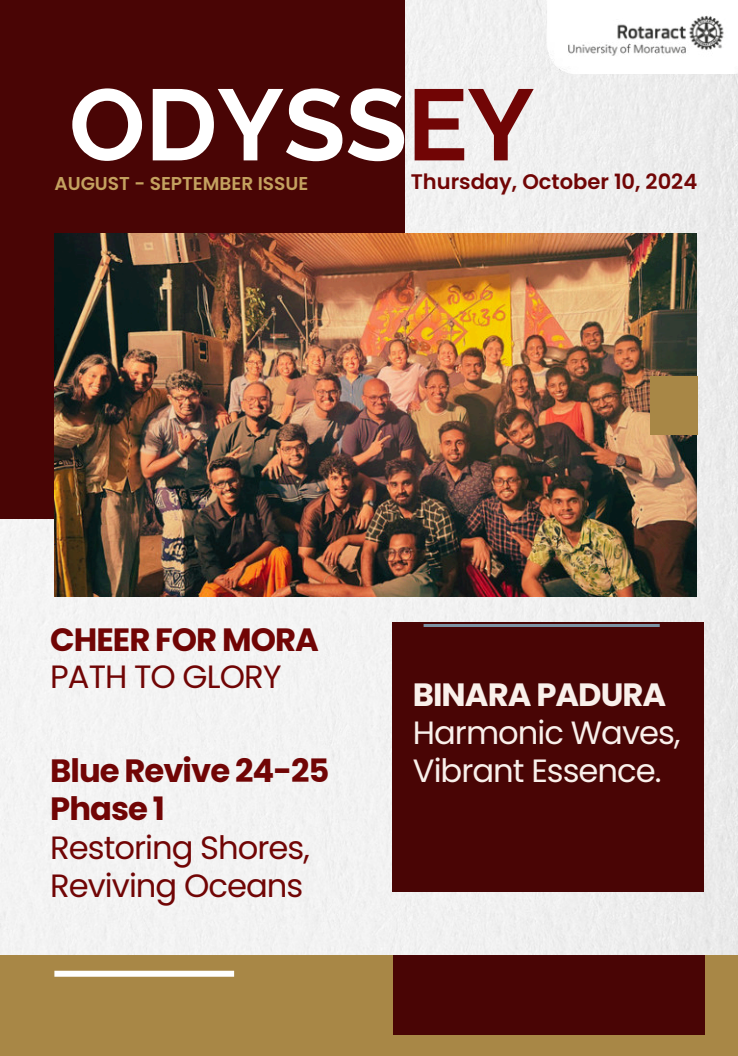
<style>
.page{position:relative;width:738px;height:1056px;background:#fff}
.page>*{position:absolute;margin:0;border:0;box-sizing:border-box;transform-origin:0 0}
.t1{font:700 100.8px "Raleway";color:#fff}
.t2{font:32.4px/38px "Poppins";letter-spacing:-.03em;color:#710505}
.t3{font:700 32.4px/38px "Poppins";letter-spacing:-.03em;color:#710505}
.t4{font:32.4px/38px "Poppins";letter-spacing:-.03em;color:#f9f0eb}
.t5{font:700 32.4px "Poppins";letter-spacing:-.03em;color:#f9f0eb}
.t6{font:600 21.2px "Poppins";color:#710505}
.t7{font:600 18.4px "Poppins";color:#c4a15f}
.s1{color:#710505}
</style>
<div class="page">
<img style="left:0;top:0;width:738px;height:955px">
<div style="left:0;top:0;width:404px;height:519px;background:#490505"></div>
<img style="left:55px;top:233px;width:642px;height:363px">
<div style="left:392px;top:622px;width:312px;height:269px;background:#490505"></div>
<div style="left:650px;top:376px;width:47px;height:59px;background:#a88746"></div>
<hr style="left:424px;top:624px;width:236px;height:3px;background:#7c93a4">
<div style="left:0;top:955px;width:738px;height:101px;background:#a88746"></div>
<div style="left:393px;top:955px;width:311px;height:79px;background:#490505"></div>
<div style="left:54px;top:971px;width:180px;height:6px;background:#fff"></div>
<img style="left:502px;top:0;width:236px;height:99px">
<h1 class="t1" style="left:69px;top:44px;width:466px">ODYSS<span class="s1">EY</span></h1>
<p class="t6" style="left:411px;top:169px;width:288px">Thursday, October 10, 2024</p>
<p class="t7" style="left:54px;top:173px;width:256px">AUGUST - SEPTEMBER ISSUE</p>
<p class="t3" style="left:50px;top:621px;width:270px">CHEER FOR MORA</p>
<p class="t2" style="left:50px;top:658px;width:233px">PATH TO GLORY</p>
<p class="t3" style="left:50px;top:752px;width:281px">Blue Revive 24-25<br>Phase 1</p>
<p class="t2" style="left:50px;top:828px;width:261px">Restoring Shores,<br>Reviving Oceans</p>
<p class="t5" style="left:413px;top:676px;width:255px">BINARA PADURA</p>
<p class="t4" style="left:413px;top:714px;width:269px">Harmonic Waves,<br>Vibrant Essence.</p>
</div>
